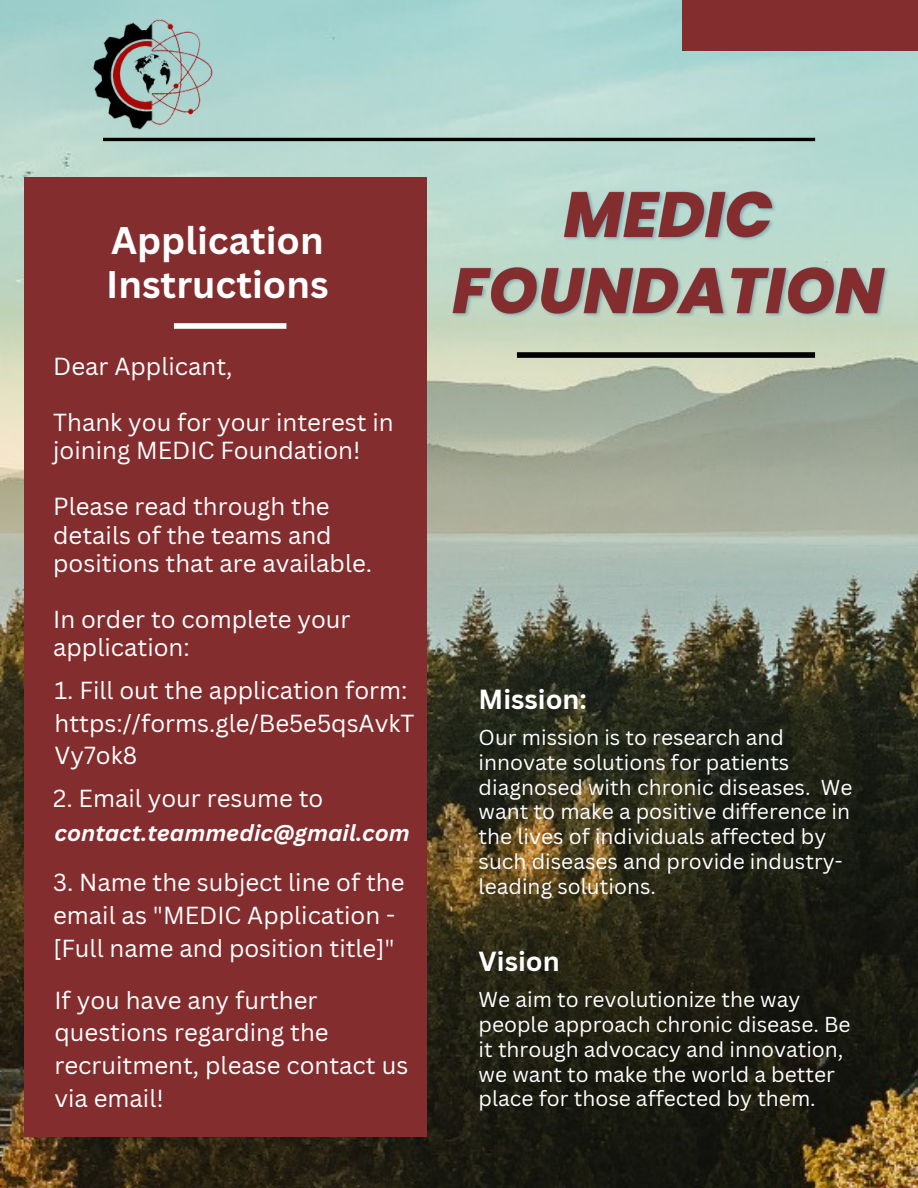
<style>
.page{position:relative;width:918px;height:1188px;background:#fff}
.page>*{position:absolute;margin:0;border:0;box-sizing:border-box;transform-origin:0 0}
.t1{font:700 37.5px/43.8px "Canva Sans";color:#fff}
.t2{font:700 26.85px "Canva Sans";color:#fff}
.t3{font:24px/32.7px "Canva Sans";color:#fff}
.t4{font:italic 700 22.5px "Canva Sans";color:#fff}
.t5{font:21px/24.8px "Canva Sans";color:#fff}
</style>
<div class="page">
<img style="left:0;top:0;width:918px;height:1188px">
<hr style="left:103px;top:138px;width:712px;height:3px;background:#000">
<div style="left:24px;top:177px;width:402px;height:960px;background:#842d2f"></div>
<div style="left:682px;top:0;width:236px;height:51px;background:#842d2f"></div>
<div style="left:174px;top:323px;width:112px;height:6px;background:#fff"></div>
<div style="left:517px;top:352px;width:298px;height:6px;background:#000"></div>
<img style="left:46px;top:0;width:184px;height:137px">
<img style="left:448px;top:171px;width:447px;height:165px">
<p class="t1" style="left:106px;top:218px;width:224px">Application<br>Instructions</p>
<p class="t3" style="left:53px;top:349px;width:181px">Dear Applicant,</p>
<p class="t3" style="left:53px;top:408px;width:342px;line-height:28.2px">Thank you for your interest in joining MEDIC Foundation!</p>
<p class="t3" style="left:53px;top:492px;width:320px;line-height:28.2px">Please read through the details of the teams and positions that are available.</p>
<p class="t3" style="left:53px;top:605px;width:299px;line-height:28.2px">In order to complete your application:</p>
<p class="t3" style="left:54px;top:673px;width:361px">1. Fill out the application form: https://forms.gle/Be5e5qsAvkT<br>Vy7ok8</p>
<p class="t3" style="left:53px;top:782px;width:272px">2. Email your resume to</p>
<p class="t4" style="left:55px;top:817px;width:357px">contact.teammedic@gmail.com</p>
<p class="t3" style="left:53px;top:866px;width:353px">3. Name the subject line of the email as "MEDIC Application - [Full name and position title]"</p>
<p class="t3" style="left:54px;top:983px;width:355px">If you have any further questions regarding the recruitment, please contact us via email!</p>
<p class="t2" style="left:479px;top:681px;width:110px">Mission:</p>
<p class="t5" style="left:479px;top:725px;width:375px">Our mission is to research and innovate solutions for patients diagnosed with chronic diseases. We want to make a positive difference in the lives of individuals affected by such diseases and provide industry&shy;leading solutions.</p>
<p class="t2" style="left:479px;top:943px;width:82px">Vision</p>
<p class="t5" style="left:479px;top:987px;width:373px">We aim to revolutionize the way people approach chronic disease. Be it through advocacy and innovation, we want to make the world a better place for those affected by them.</p>
</div>
